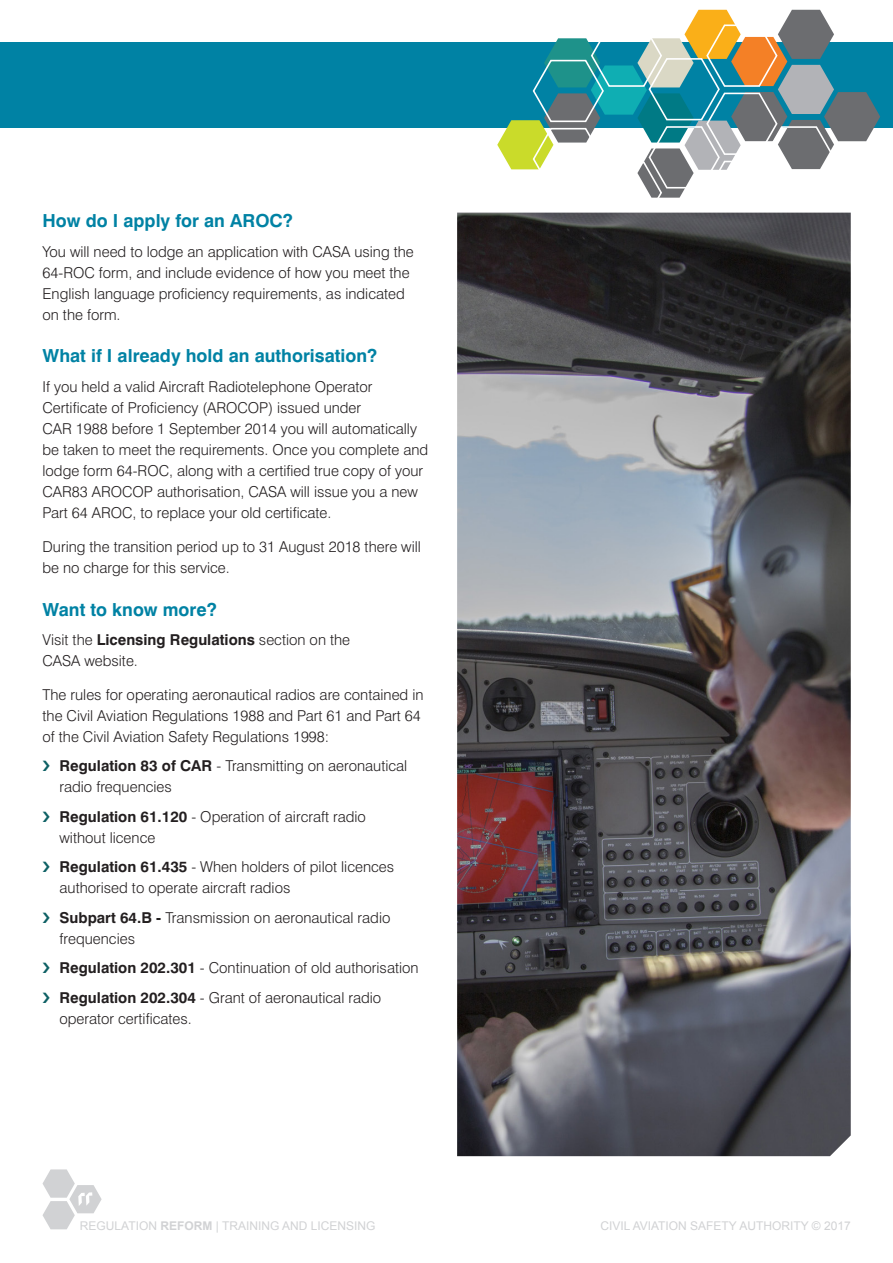
<style>
.page{position:relative;width:893px;height:1263px;background:#fff}
.page>*{position:absolute;margin:0;border:0;box-sizing:border-box;transform-origin:0 0}
.t1{font:700 18px "Swiss 721 BT";color:#0082a4}
.t2{font:300 15px/21px "Swiss 721 BT";color:#231f20}
.t3{font:12px "Arial";color:#d1d2d4}
.s1{font-weight:700}
</style>
<div class="page">
<div style="left:0;top:43px;width:893px;height:85px;background:#0082a4"></div>
<svg style="left:497px;top:10px;width:383px;height:203px"></svg>
<svg style="left:43px;top:1169px;width:59px;height:60px"></svg>
<img style="left:457px;top:213px;width:394px;height:943px">
<p class="t1" style="left:43px;top:210px;width:252px">How do I apply for an AROC?</p>
<p class="t2" style="left:43px;top:241px;width:373px">You will need to lodge an application with CASA using the 64-ROC form, and include evidence of how you meet the English language proficiency requirements, as indicated on the form.</p>
<p class="t1" style="left:43px;top:345px;width:336px">What if I already hold an authorisation?</p>
<p class="t2" style="left:43px;top:376px;width:387px">If you held a valid Aircraft Radiotelephone Operator Certificate of Proficiency (AROCOP) issued under<br>CAR 1988 before 1 September 2014 you will automatically be taken to meet the requirements. Once you complete and lodge form 64-ROC, along with a certified true copy of your CAR83 AROCOP authorisation, CASA will issue you a new Part 64 AROC, to replace your old certificate.</p>
<p class="t2" style="left:43px;top:536px;width:380px">During the transition period up to 31 August 2018 there will be no charge for this service.</p>
<p class="t1" style="left:43px;top:598px;width:176px">Want to know more?</p>
<p class="t2" style="left:43px;top:629px;width:309px">Visit the <span class="s1">Licensing Regulations</span> section on the<br>CASA website.</p>
<p class="t2" style="left:43px;top:684px;width:382px">The rules for operating aeronautical radios are contained in the Civil Aviation Regulations 1988 and Part 61 and Part 64 of the Civil Aviation Safety Regulations 1998:</p>
<p class="t2" style="left:60px;top:755px;width:349px"><span class="s1">Regulation 83 of CAR</span> - Transmitting on aeronautical radio frequencies</p>
<p class="t2" style="left:60px;top:806px;width:308px"><span class="s1">Regulation 61.120</span> - Operation of aircraft radio without licence</p>
<p class="t2" style="left:60px;top:856px;width:336px"><span class="s1">Regulation 61.435</span> - When holders of pilot licences authorised to operate aircraft radios</p>
<p class="t2" style="left:60px;top:907px;width:332px"><span class="s1">Subpart 64.B -</span> Transmission on aeronautical radio frequencies</p>
<p class="t2" style="left:60px;top:953px;width:361px;line-height:29.5px"><span class="s1">Regulation 202.301</span> - Continuation of old authorisation<br><span class="s1">Regulation 202.304</span> - Grant of aeronautical radio</p>
<p class="t2" style="left:60px;top:1008px;width:134px">operator certificates.</p>
<p class="t3" style="left:80px;top:1217px;width:297px">REGULATION <span class="s1">REFORM</span> | TRAINING AND LICENSING</p>
<p class="t3" style="left:600px;top:1217px;width:252px">CIVIL AVIATION SAFETY AUTHORITY © 2017</p>
</div>
